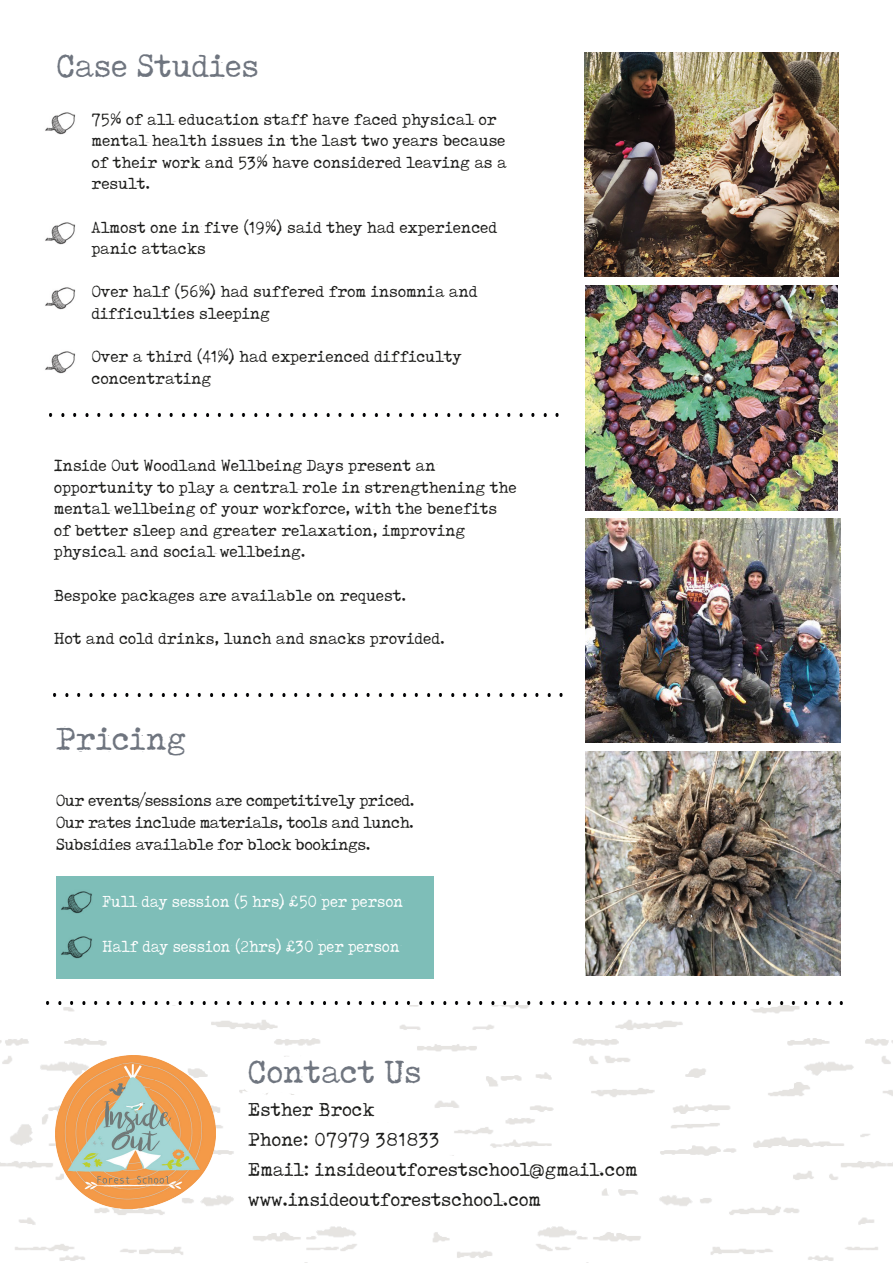
<style>
.page{position:relative;width:893px;height:1263px;background:#fff}
.page>*{position:absolute;margin:0;border:0;box-sizing:border-box;transform-origin:0 0}
.Paragraph_Style_1{font:36px "Tox Typewriter";color:#6f757f}
.Paragraph_Style_2{font:36px "Tox Typewriter";color:#6f757f}
.Paragraph_Style_2-2{font:21px "Tox Typewriter";color:#1d1d1b}
.Paragraph_Style_2-3{font:18px/21.6px "Tox Typewriter";color:#1d1d1b}
.Paragraph_Style_3{font:18px "Tox Typewriter";color:#fff;scale:.95 1}
</style>
<div class="page">
<img style="left:0;top:1005px;width:893px;height:256px">
<img style="left:586px;top:518px;width:254px;height:225px">
<img style="left:585px;top:52px;width:254px;height:225px">
<img style="left:50px;top:414px;width:509px;height:3px">
<svg style="left:225px;top:901px;width:433px;height:362px"></svg>
<img style="left:46px;top:1002px;width:797px;height:3px">
<img style="left:45px;top:112px;width:31px;height:23px">
<img style="left:45px;top:222px;width:31px;height:23px">
<img style="left:45px;top:351px;width:31px;height:23px">
<img style="left:45px;top:287px;width:31px;height:23px">
<img style="left:586px;top:285px;width:252px;height:225px">
<div style="left:56px;top:876px;width:377px;height:103px;background:#7ebeb8"></div>
<img style="left:61px;top:891px;width:31px;height:23px">
<img style="left:61px;top:936px;width:31px;height:23px">
<img style="left:54px;top:693px;width:509px;height:3px">
<img style="left:586px;top:751px;width:254px;height:225px">
<img style="left:56px;top:1055px;width:160px;height:154px">
<p class="Paragraph_Style_2" style="left:56px;top:47px;width:205px">Case Studies</p>
<p class="Paragraph_Style_2-3" style="left:91px;top:108px;width:417px">75% of all education staff have faced physical or mental health issues in the last two years because of their work and 53% have considered leaving as a result.</p>
<p class="Paragraph_Style_2-3" style="left:91px;top:216px;width:407px">Almost one in five (19%) said they had experienced panic attacks</p>
<p class="Paragraph_Style_2-3" style="left:91px;top:281px;width:388px">Over half (56%) had suffered from insomnia and difficulties sleeping</p>
<p class="Paragraph_Style_2-3" style="left:91px;top:345px;width:372px">Over a third (41%) had experienced difficulty concentrating</p>
<p class="Paragraph_Style_2-3" style="left:54px;top:454px;width:464px">Inside Out Woodland Wellbeing Days present an opportunity to play a central role in strengthening the mental wellbeing of your workforce, with the benefits of better sleep and greater relaxation, improving physical and social wellbeing.</p>
<p class="Paragraph_Style_2-3" style="left:54px;top:584px;width:354px">Bespoke packages are available on request.</p>
<p class="Paragraph_Style_2-3" style="left:54px;top:627px;width:393px">Hot and cold drinks, lunch and snacks provided.</p>
<p class="Paragraph_Style_1" style="left:56px;top:720px;width:132px">Pricing</p>
<p class="Paragraph_Style_2-3" style="left:56px;top:790px;width:361px;text-align:justify">Our events/sessions are competitively priced.<br>Our rates include materials, tools and lunch.<br>Subsidies available for block bookings.</p>
<p class="Paragraph_Style_3" style="left:102px;top:892px;width:318px">Full day session (5 hrs) £50 per person</p>
<p class="Paragraph_Style_3" style="left:102px;top:937px;width:314px">Half day session (2hrs) £30 per person</p>
<p class="Paragraph_Style_1" style="left:247px;top:1053px;width:176px">Contact Us</p>
<p class="Paragraph_Style_2-2" style="left:248px;top:1098px;width:128px">Esther Brock</p>
<p class="Paragraph_Style_2-2" style="left:248px;top:1128px;width:193px">Phone: 07979 381833</p>
<p class="Paragraph_Style_2-2" style="left:248px;top:1158px;width:391px">Email: insideoutforestschool@gmail.com</p>
<p class="Paragraph_Style_2-2" style="left:248px;top:1188px;width:294px">www.insideoutforestschool.com</p>
</div>
